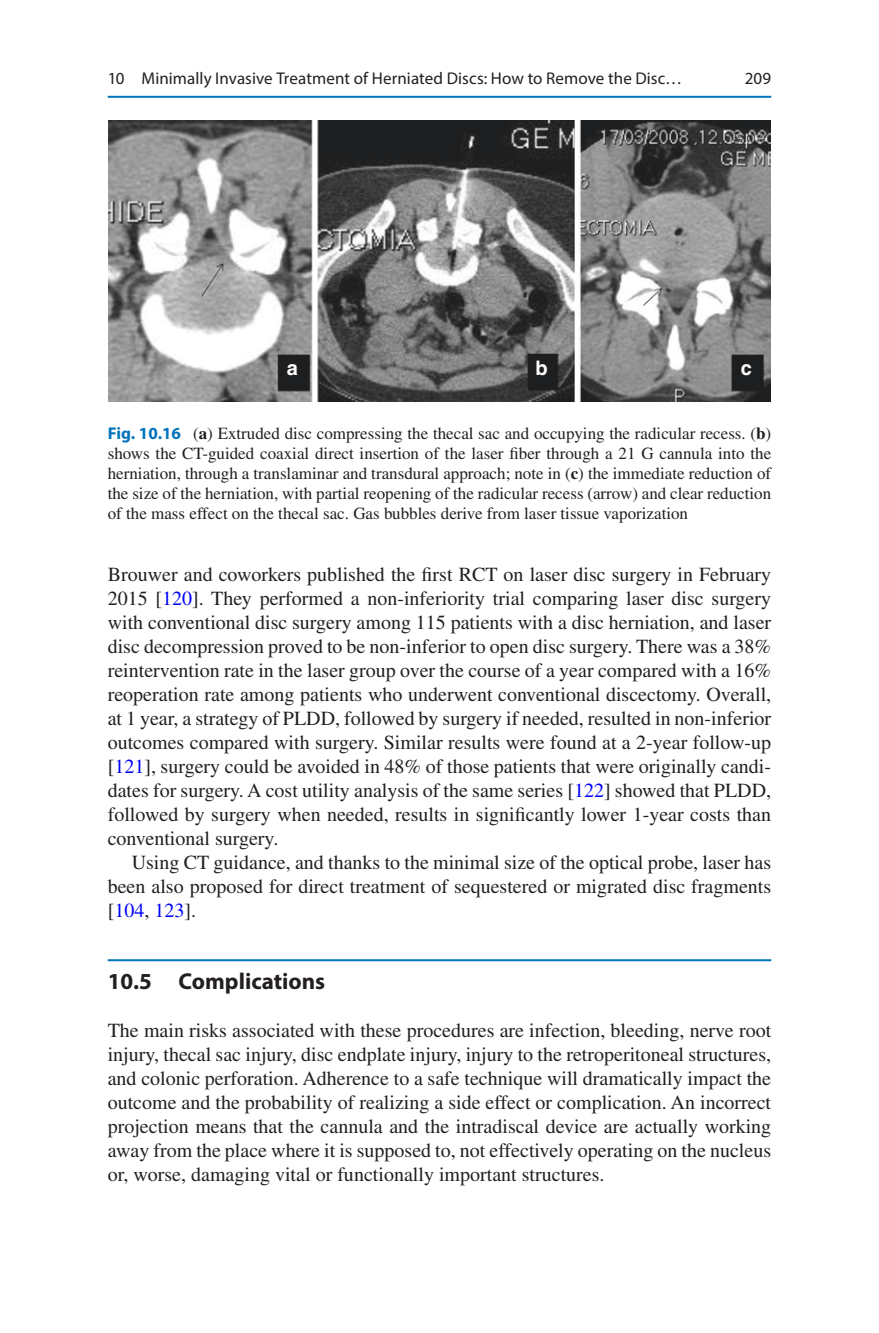
<style>
.page{position:relative;width:879px;height:1333px;background:#fff}
.page>*{position:absolute;margin:0;border:0;box-sizing:border-box;transform-origin:0 0}
.t1{font:700 23px "Myriad Pro";color:#231f20}
.t2{font:20px/24px "Times LT Std";color:#231f20;text-align:justify}
.t3{font:20px "Helvetica Bold 5";color:#fff}
.t4{font:17px/20px "Times LT Std";color:#231f20;text-align:justify}
.t5{font:17px "Myriad Pro";letter-spacing:.005em;color:#231f20}
.s1{font-family:"Myriad Pro";font-weight:700;color:#0073bc}
.s2{font-weight:700}
.s3{color:#0000fa}
</style>
<div class="page">
<hr style="left:108px;top:959px;width:663px;height:2px;background:#0073bc">
<img style="left:108px;top:121px;width:662px;height:281px">
<hr style="left:108px;top:96px;width:663px;height:2px;background:#0073bc">
<p class="t5" style="left:108px;top:68px;width:576px">10 Minimally Invasive Treatment of Herniated Discs: How to Remove the Disc…</p>
<p class="t5" style="left:745px;top:68px;width:28px">209</p>
<p class="t3" style="left:287px;top:356px;width:13px">a</p>
<p class="t3" style="left:535px;top:356px;width:14px">b</p>
<p class="t3" style="left:741px;top:356px;width:13px">c</p>
<p class="t4" style="left:108px;top:423px;width:665px"><span class="s1">Fig. 10.16</span> (<span class="s2">a</span>) Extruded disc compressing the thecal sac and occupying the radicular recess. (<span class="s2">b</span>) shows the CT-guided coaxial direct insertion of the laser fiber through a 21 G cannula into the herniation, through a translaminar and transdural approach; note in (<span class="s2">c</span>) the immediate reduction of the size of the herniation, with partial reopening of the radicular recess (arrow) and clear reduction of the mass effect on the thecal sac. Gas bubbles derive from laser tissue vaporization</p>
<p class="t2" style="left:108px;top:561px;width:665px">Brouwer and coworkers published the first RCT on laser disc surgery in February 2015 [<span class="s3">120</span>]. They performed a non-inferiority trial comparing laser disc surgery with conventional disc surgery among 115 patients with a disc herniation, and laser disc decompression proved to be non-inferior to open disc surgery. There was a 38% reintervention rate in the laser group over the course of a year compared with a 16% reoperation rate among patients who underwent conventional discectomy. Overall, at 1 year, a strategy of PLDD, followed by surgery if needed, resulted in non-inferior outcomes compared with surgery. Similar results were found at a 2-year follow-up [<span class="s3">121</span>], surgery could be avoided in 48% of those patients that were originally candi&shy;dates for surgery. A cost utility analysis of the same series [<span class="s3">122</span>] showed that PLDD, followed by surgery when needed, results in significantly lower 1-year costs than conventional surgery.</p>
<p class="t2" style="left:108px;top:849px;width:665px;text-indent:24px">Using CT guidance, and thanks to the minimal size of the optical probe, laser has been also proposed for direct treatment of sequestered or migrated disc fragments [<span class="s3">104</span>, <span class="s3">123</span>].</p>
<p class="t1" style="left:108px;top:965px;width:219px">10.5 Complications</p>
<p class="t2" style="left:108px;top:1017px;width:665px">The main risks associated with these procedures are infection, bleeding, nerve root injury, thecal sac injury, disc endplate injury, injury to the retroperitoneal structures, and colonic perforation. Adherence to a safe technique will dramatically impact the outcome and the probability of realizing a side effect or complication. An incorrect projection means that the cannula and the intradiscal device are actually working away from the place where it is supposed to, not effectively operating on the nucleus or, worse, damaging vital or functionally important structures.</p>
</div>
